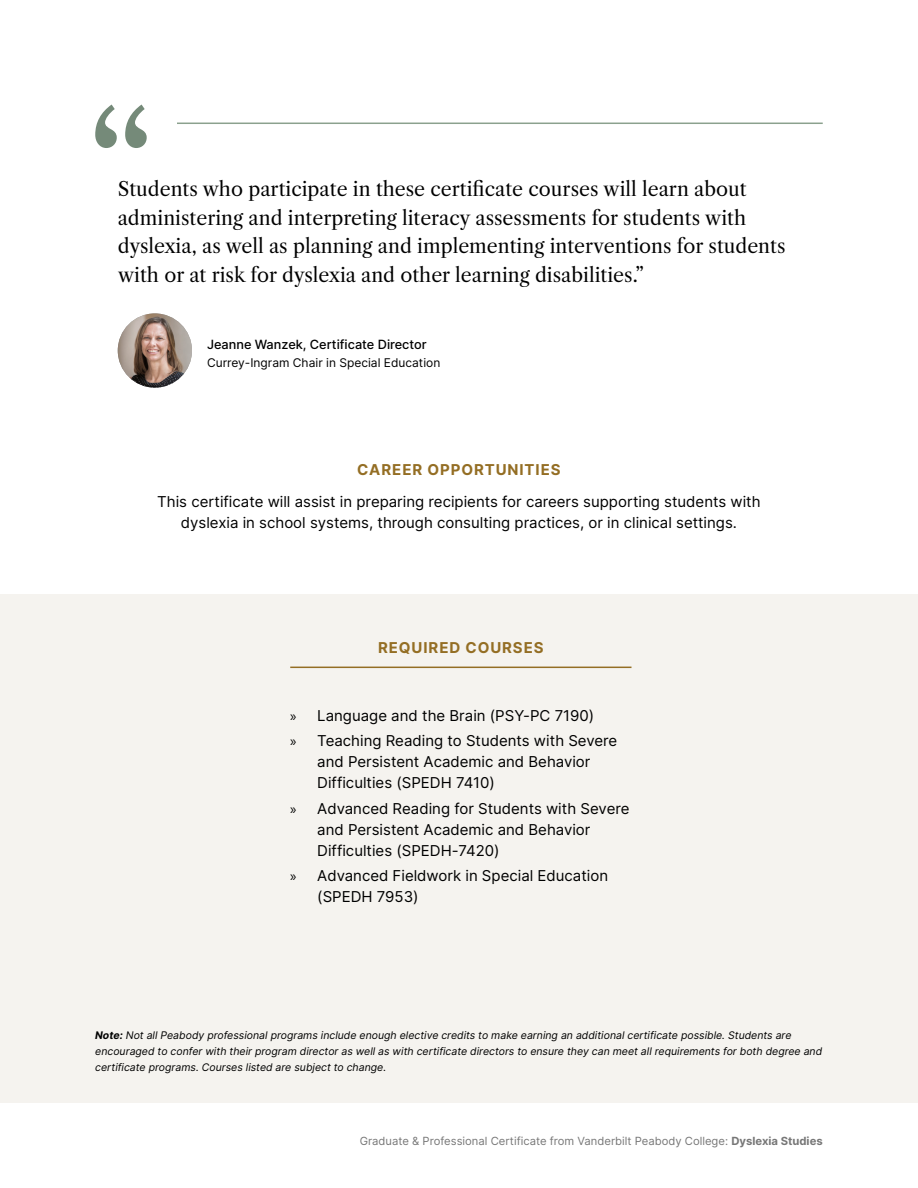
<style>
.page{position:relative;width:918px;height:1188px;background:#fff}
.page>*{position:absolute;margin:0;border:0;box-sizing:border-box;transform-origin:0 0}
.t1{font:19.5px/28.5px "Libre Caslon Text";color:#000}
.t2{font:15px/21px "Inter";color:#000}
.t3{font:700 15px "Inter";letter-spacing:.06em;color:#946e24}
.t4{font:500 12.75px "Inter";color:#000}
.t5{font:12px "Inter";color:#000}
.t6{font:11.25px "Inter";color:#777}
.t7{font:italic 10.5px/15.8px "Inter";color:#000}
.s1{font-family:"Myriad Pro"}
.s2{font-weight:700}
</style>
<div class="page">
<div style="left:0;top:594px;width:918px;height:508px;background:#f5f3ef"></div>
<svg style="left:95px;top:105px;width:52px;height:43px"></svg>
<hr style="left:177px;top:123px;width:646px;height:1px;background:#8ba18e">
<img style="left:118px;top:313px;width:74px;height:75px;border-radius:37px">
<hr style="left:290px;top:667px;width:342px;height:1px;background:#946e24">
<p class="t1" style="left:118px;top:175px;width:669px">Students who participate in these certificate courses will learn about administering and interpreting literacy assessments for students with dyslexia, as well as planning and implementing interventions for students with or at risk for dyslexia and other learning disabilities.”</p>
<p class="t4" style="left:207px;top:335px;width:221px">Jeanne Wanzek, Certificate Director</p>
<p class="t5" style="left:207px;top:354px;width:235px">Currey-Ingram Chair in Special Education</p>
<p class="t3" style="left:357px;top:458px;width:205px">CAREER OPPORTUNITIES</p>
<p class="t2" style="left:157px;top:490px;width:605px;text-align:center">This certificate will assist in preparing recipients for careers supporting students with dyslexia in school systems, through consulting practices, or in clinical settings.</p>
<p class="t3" style="left:378px;top:636px;width:167px">REQUIRED COURSES</p>
<p class="t2" style="left:290px;top:702px;width:329px;line-height:25.5px"><span class="s1">»</span> Language and the Brain (PSY-PC 7190)<br><span class="s1">»</span> Teaching Reading to Students with Severe</p>
<p class="t2" style="left:317px;top:751px;width:275px">and Persistent Academic and Behavior<br>Difficulties (SPEDH 7410)</p>
<p class="t2" style="left:317px;top:797px;width:314px;text-indent:-27px"><span class="s1">»</span> Advanced Reading for Students with Severe and Persistent Academic and Behavior<br>Difficulties (SPEDH-7420)</p>
<p class="t2" style="left:317px;top:865px;width:292px;text-indent:-27px"><span class="s1">»</span> Advanced Fieldwork in Special Education (SPEDH 7953)</p>
<p class="t7" style="left:95px;top:1027px;width:729px"><span class="s2">Note:</span> Not all Peabody professional programs include enough elective credits to make earning an additional certificate possible. Students are encouraged to confer with their program director as well as with certificate directors to ensure they can meet all requirements for both degree and certificate programs. Courses listed are subject to change.</p>
<p class="t6" style="left:360px;top:1133px;width:465px">Graduate &amp; Professional Certificate from Vanderbilt Peabody College: <span class="s2">Dyslexia Studies</span></p>
</div>
